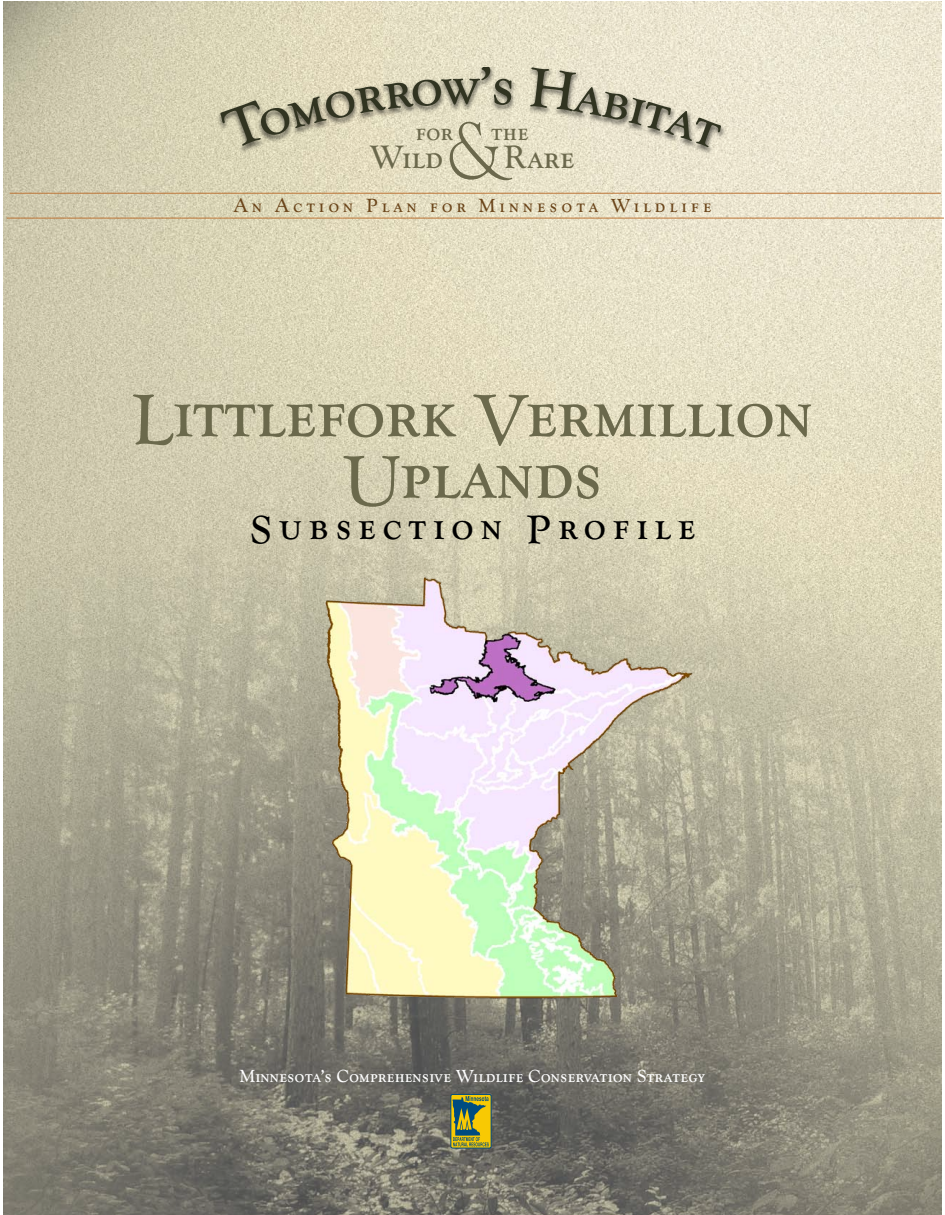
<style>
.page{position:relative;width:945px;height:1215px;background:#fff}
.page>*{position:absolute;margin:0;border:0;box-sizing:border-box;transform-origin:0 0}
.t1{font:88.05px "Goudy T Ligh";color:#6b684c;scale:.9 1}
.t2{font:61.5px/61.5px "Goudy Cat DCD";color:#6b694c;text-align:center}
.t3{font:34.5px "Goudy Cat DCD";letter-spacing:.2em;color:#000}
.t4{font:33.3px "Goudy Cat SCT";color:#6b684c}
.t5{font:25.8px "Goudy Cat SCT";color:#6b684c}
.t6{font:19.5px "Goudy Cat SCT";letter-spacing:.2em;color:#6b451a}
.t7{font:18px "Goudy Cat SCT";color:#fff}
</style>
<div class="page">
<img style="left:3px;top:2px;width:939px;height:1213px">
<img style="left:215px;top:68px;width:513px;height:88px">
<svg style="left:220px;top:68px;width:292px;height:78px;background:#c2bea3"></svg>
<svg style="left:530px;top:68px;width:191px;height:79px;background:#c8c3ae"></svg>
<hr style="left:7px;top:218px;width:937px;height:1px;background:#bc7537">
<hr style="left:10px;top:193px;width:931px;height:1px;background:#bc7537">
<div style="left:451px;top:1094px;width:40px;height:54px;border:1px solid #004c81;border-radius:2px"></div>
<svg style="left:453px;top:1096px;width:36px;height:50px;background:#909437"></svg>
<img style="left:308px;top:519px;width:399px;height:516px">
<h1 class="t1" style="left:447px;top:99px;width:74px">&amp;</h1>
<h3 class="t5" style="left:415px;top:116px;width:39px">for</h3>
<h3 class="t5" style="left:491px;top:116px;width:39px">the</h3>
<h3 class="t4" style="left:370px;top:138px;width:75px">Wild</h3>
<h3 class="t4" style="left:503px;top:138px;width:73px">Rare</h3>
<p class="t6" style="left:233px;top:194px;width:480px">An Action Plan for Minnesota Wildlife</p>
<h2 class="t2" style="left:131px;top:387px;width:684px">Littlefork Vermillion<br>Uplands</h2>
<h3 class="t3" style="left:249px;top:506px;width:448px">Subsection Profile</h3>
<p class="t7" style="left:239px;top:1065px;width:468px">Minnesota’s Comprehensive Wildlife Conservation Strategy</p>
</div>
